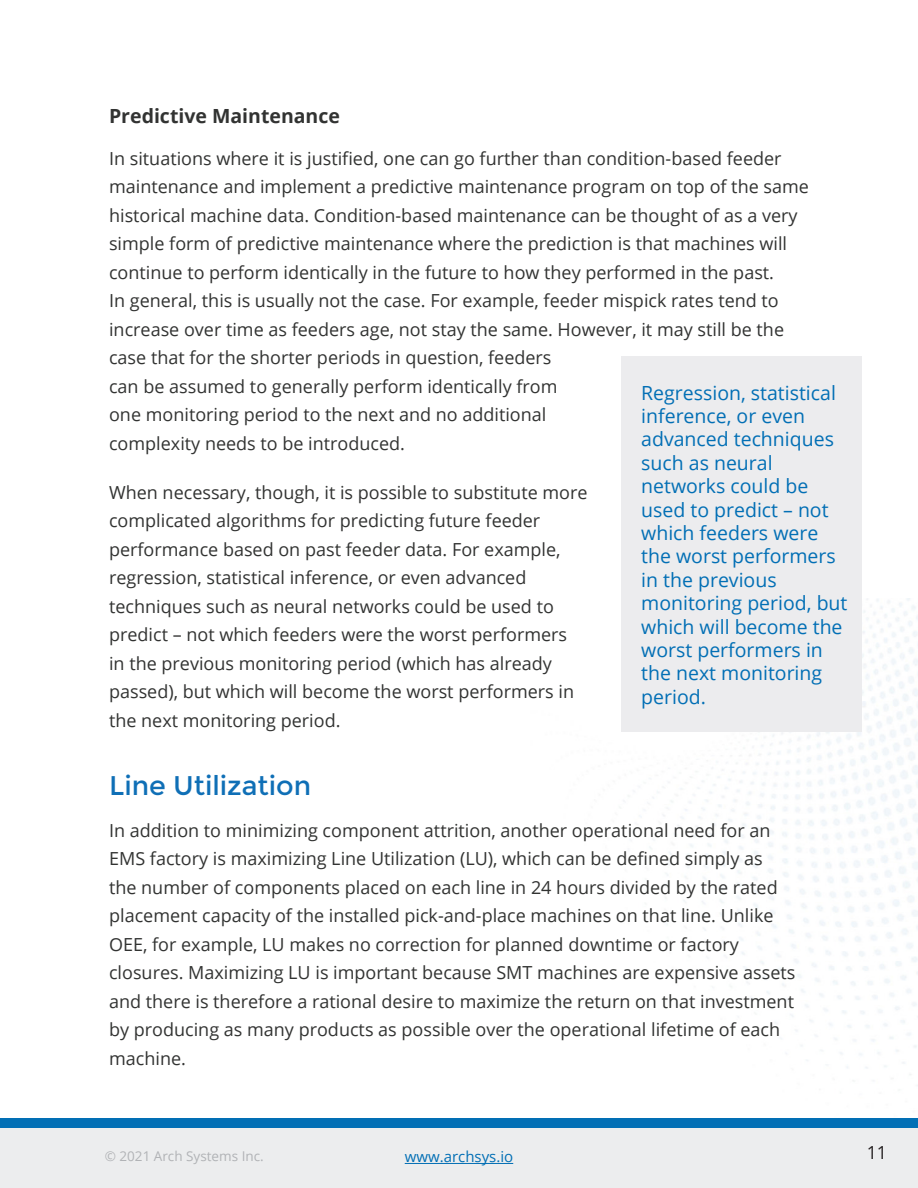
<style>
.page{position:relative;width:918px;height:1188px;background:#fff}
.page>*{position:absolute;margin:0;border:0;box-sizing:border-box;transform-origin:0 0}
.t1{font:27px "Montserrat";color:#0f6fb6}
.Callout{font:19.5px/23.4px "Open Sans";color:#026fb5}
.t2{font:700 19.5px "Open Sans";color:#323332}
.Body{font:18px/28.5px "Open Sans";color:#323332}
.t3{font:18px "Open Sans";color:#231f20}
.t4{font:15px "Open Sans";color:#026fb5}
.t5{font:13.5px "Open Sans";color:#b1b3b6}
</style>
<div class="page">
<div style="left:0;top:1128px;width:918px;height:60px;background:#ecedee"></div>
<div style="left:0;top:1118px;width:918px;height:10px;background:#026fb5"></div>
<hr style="left:405px;top:1163px;width:108px;height:1px;background:#026fb5">
<div style="left:621px;top:356px;width:241px;height:376px;background:#ececee"></div>
<h2 class="t2" style="left:109px;top:102px;width:232px">Predictive Maintenance</h2>
<p class="Body" style="left:109px;top:144px;width:701px">In situations where it is justified, one can go further than condition-based feeder maintenance and implement a predictive maintenance program on top of the same historical machine data. Condition-based maintenance can be thought of as a very simple form of predictive maintenance where the prediction is that machines will continue to perform identically in the future to how they performed in the past.<br>In general, this is usually not the case. For example, feeder mispick rates tend to increase over time as feeders age, not stay the same. However, it may still be the case that for the shorter periods in question, feeders<br>can be assumed to generally perform identically from<br>one monitoring period to the next and no additional<br>complexity needs to be introduced.</p>
<p class="Body" style="left:109px;top:477px;width:480px">When necessary, though, it is possible to substitute more complicated algorithms for predicting future feeder performance based on past feeder data. For example, regression, statistical inference, or even advanced techniques such as neural networks could be used to predict – not which feeders were the worst performers<br>in the previous monitoring period (which has already passed), but which will become the worst performers in the next monitoring period.</p>
<p class="Callout" style="left:641px;top:380px;width:208px">Regression, statistical inference, or even advanced techniques such as neural networks could be used to predict – not which feeders were the worst performers in the previous monitoring period, but which will become the worst performers in the next monitoring period.</p>
<h1 class="t1" style="left:109px;top:770px;width:204px">Line Utilization</h1>
<p class="Body" style="left:109px;top:816px;width:688px">In addition to minimizing component attrition, another operational need for an EMS factory is maximizing Line Utilization (LU), which can be defined simply as<br>the number of components placed on each line in 24 hours divided by the rated placement capacity of the installed pick-and-place machines on that line. Unlike OEE, for example, LU makes no correction for planned downtime or factory closures. Maximizing LU is important because SMT machines are expensive assets and there is therefore a rational desire to maximize the return on that investment by producing as many products as possible over the operational lifetime of each machine.</p>
<p class="t5" style="left:105px;top:1147px;width:160px">© 2021 Arch Systems Inc.</p>
<p class="t4" style="left:405px;top:1147px;width:110px">www.archsys.io</p>
<p class="t3" style="left:867px;top:1140px;width:22px">11</p>
</div>
